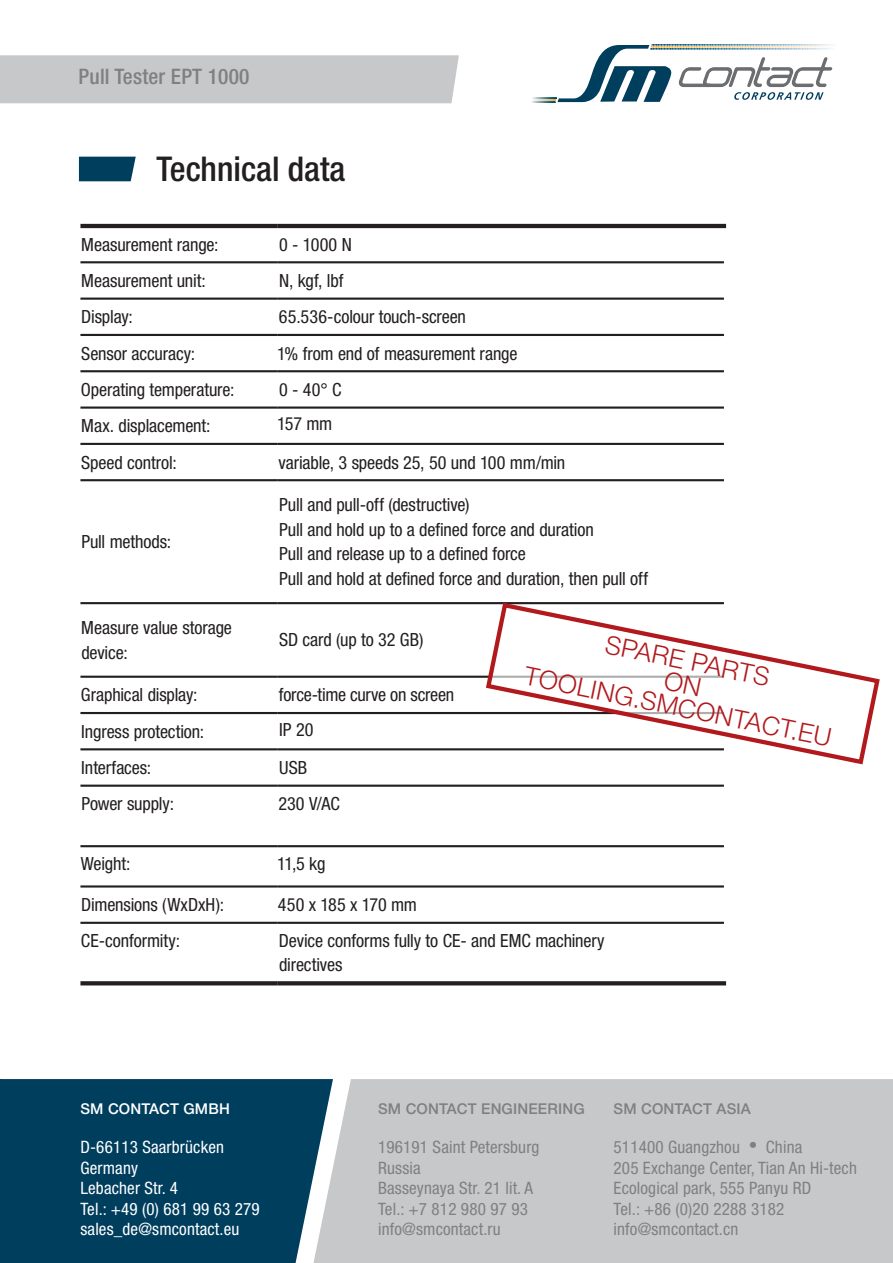
<style>
.page{position:relative;width:893px;height:1263px;background:#fff}
.page>*{position:absolute;margin:0;border:0;box-sizing:border-box;transform-origin:0 0}
.t1{font:500 condensed 34.2px "Helvetica Neue LT Std";color:#231f20}
.t2{font:300 25.65px "Helvetica Neue Cyr";color:#b1191c}
.t3{font:500 condensed 21.3px "Helvetica Neue LT Std";letter-spacing:.01em;color:#808080}
.Fließtext{font:condensed 18.15px "Helvetica Neue LT Std";letter-spacing:-.005em;color:#231f20}
.t4{font:condensed 17.1px/20.5px "Helvetica Neue LT Std";letter-spacing:.01em;color:#808080}
.t5{font:condensed 17.1px "Helvetica Neue LT Std";letter-spacing:.01em;color:#fff}
.t6{font:500 15px "Helvetica Neue Cyr";letter-spacing:.01em;color:#808080}
.t7{font:500 15px "Helvetica Neue Cyr";letter-spacing:.01em;color:#fff}
</style>
<div class="page">
<div style="left:354px;top:1079px;width:539px;height:184px;background:#c7c8ca"></div>
<div style="left:2px;top:1079px;width:294px;height:184px;background:#003e5e"></div>
<svg style="left:296px;top:1079px;width:58px;height:184px"></svg>
<hr style="left:0;top:1079px;width:2px;height:184px;background:#003e5e">
<div style="left:0;top:55px;width:459px;height:48px;background:#c7c8ca"></div>
<svg style="left:79px;top:156px;width:57px;height:26px"></svg>
<svg style="left:80px;top:228px;width:644px;height:694px"></svg>
<hr style="left:276px;top:228px;width:2px;height:33px;background:#fff">
<hr style="left:276px;top:263px;width:2px;height:35px;background:#fff">
<hr style="left:276px;top:300px;width:2px;height:34px;background:#fff">
<hr style="left:276px;top:336px;width:2px;height:34px;background:#fff">
<hr style="left:276px;top:372px;width:2px;height:34px;background:#fff">
<hr style="left:276px;top:409px;width:2px;height:34px;background:#fff">
<hr style="left:276px;top:445px;width:2px;height:34px;background:#fff">
<hr style="left:276px;top:481px;width:2px;height:121px;background:#fff">
<hr style="left:276px;top:604px;width:2px;height:72px;background:#fff">
<hr style="left:276px;top:678px;width:2px;height:34px;background:#fff">
<hr style="left:276px;top:714px;width:2px;height:34px;background:#fff">
<hr style="left:276px;top:750px;width:2px;height:35px;background:#fff">
<hr style="left:276px;top:787px;width:2px;height:58px;background:#fff">
<hr style="left:276px;top:847px;width:2px;height:38px;background:#fff">
<hr style="left:276px;top:887px;width:2px;height:35px;background:#fff">
<hr style="left:80px;top:224px;width:197px;height:4px;background:#231f20">
<hr style="left:277px;top:224px;width:449px;height:4px;background:#231f20">
<svg style="left:277px;top:981px;width:449px;height:4px;background:#2e2a2b"></svg>
<svg style="left:80px;top:981px;width:197px;height:4px"></svg>
<hr style="left:80px;top:298px;width:197px;height:2px;background:#231f20">
<hr style="left:277px;top:298px;width:447px;height:2px;background:#231f20">
<hr style="left:80px;top:334px;width:197px;height:2px;background:#231f20">
<hr style="left:277px;top:334px;width:447px;height:2px;background:#231f20">
<hr style="left:80px;top:370px;width:197px;height:2px;background:#231f20">
<hr style="left:277px;top:370px;width:447px;height:2px;background:#231f20">
<hr style="left:80px;top:406px;width:197px;height:3px;background:#231f20">
<hr style="left:277px;top:406px;width:447px;height:3px;background:#231f20">
<hr style="left:80px;top:443px;width:197px;height:2px;background:#231f20">
<hr style="left:277px;top:443px;width:447px;height:2px;background:#231f20">
<hr style="left:80px;top:479px;width:197px;height:2px;background:#231f20">
<hr style="left:277px;top:479px;width:447px;height:2px;background:#231f20">
<hr style="left:80px;top:602px;width:197px;height:2px;background:#231f20">
<hr style="left:277px;top:602px;width:447px;height:2px;background:#231f20">
<hr style="left:80px;top:676px;width:197px;height:2px;background:#231f20">
<hr style="left:277px;top:676px;width:447px;height:2px;background:#231f20">
<hr style="left:80px;top:712px;width:197px;height:2px;background:#231f20">
<hr style="left:277px;top:712px;width:447px;height:2px;background:#231f20">
<hr style="left:80px;top:748px;width:197px;height:2px;background:#231f20">
<hr style="left:277px;top:748px;width:447px;height:2px;background:#231f20">
<hr style="left:80px;top:785px;width:197px;height:2px;background:#231f20">
<hr style="left:277px;top:785px;width:447px;height:2px;background:#231f20">
<hr style="left:80px;top:845px;width:197px;height:2px;background:#231f20">
<hr style="left:277px;top:845px;width:447px;height:2px;background:#231f20">
<hr style="left:80px;top:885px;width:197px;height:2px;background:#231f20">
<hr style="left:277px;top:885px;width:447px;height:2px;background:#231f20">
<hr style="left:80px;top:922px;width:197px;height:2px;background:#231f20">
<hr style="left:277px;top:922px;width:447px;height:2px;background:#231f20">
<hr style="left:80px;top:261px;width:197px;height:2px;background:#231f20">
<hr style="left:277px;top:261px;width:447px;height:2px;background:#231f20">
<svg style="left:483px;top:600px;width:397px;height:167px"></svg>
<svg style="left:531px;top:44px;width:302px;height:59px"></svg>
<svg style="left:663px;top:671px;width:38px;height:25px"></svg>
<p class="t3" style="left:79px;top:64px;width:172px">Pull Tester EPT 1000</p>
<p class="t1" style="left:157px;top:148px;width:190px">Technical data</p>
<p class="Fließtext" style="left:81px;top:234px;width:139px">Measurement range:</p>
<p class="Fließtext" style="left:279px;top:234px;width:74px">0 - 1000 N</p>
<p class="Fließtext" style="left:81px;top:270px;width:126px">Measurement unit:</p>
<p class="Fließtext" style="left:279px;top:270px;width:66px">N, kgf, lbf</p>
<p class="Fließtext" style="left:81px;top:306px;width:53px">Display:</p>
<p class="Fließtext" style="left:279px;top:306px;width:189px">65.536-colour touch-screen</p>
<p class="Fließtext" style="left:81px;top:343px;width:116px">Sensor accuracy:</p>
<p class="Fließtext" style="left:277px;top:343px;width:242px">1% from end of measurement range</p>
<p class="Fließtext" style="left:81px;top:379px;width:155px">Operating temperature:</p>
<p class="Fließtext" style="left:279px;top:379px;width:64px">0 - 40° C</p>
<p class="Fließtext" style="left:81px;top:415px;width:131px">Max. displacement:</p>
<p class="Fließtext" style="left:277px;top:413px;width:57px">157 mm</p>
<p class="Fließtext" style="left:81px;top:452px;width:97px">Speed control:</p>
<p class="Fließtext" style="left:279px;top:452px;width:288px">variable, 3 speeds 25, 50 und 100 mm/min</p>
<p class="Fließtext" style="left:81px;top:531px;width:91px">Pull methods:</p>
<p class="Fließtext" style="left:279px;top:494px;width:192px">Pull and pull-off (destructive)</p>
<p class="Fließtext" style="left:279px;top:519px;width:316px">Pull and hold up to a defined force and duration</p>
<p class="Fließtext" style="left:279px;top:543px;width:248px">Pull and release up to a defined force</p>
<p class="Fließtext" style="left:279px;top:568px;width:370px">Pull and hold at defined force and duration, then pull off</p>
<p class="Fließtext" style="left:81px;top:617px;width:152px">Measure value storage</p>
<p class="Fließtext" style="left:81px;top:642px;width:48px">device:</p>
<p class="Fließtext" style="left:279px;top:629px;width:146px">SD card (up to 32 GB)</p>
<p class="Fließtext" style="left:81px;top:684px;width:118px">Graphical display:</p>
<p class="Fließtext" style="left:279px;top:684px;width:177px">force-time curve on screen</p>
<p class="Fließtext" style="left:81px;top:721px;width:124px">Ingress protection:</p>
<p class="Fließtext" style="left:279px;top:719px;width:36px">IP 20</p>
<p class="Fließtext" style="left:81px;top:757px;width:72px">Interfaces:</p>
<p class="Fließtext" style="left:279px;top:757px;width:30px">USB</p>
<p class="Fließtext" style="left:81px;top:793px;width:94px">Power supply:</p>
<p class="Fließtext" style="left:278px;top:793px;width:63px">230 V/AC</p>
<p class="t2" style="left:608px;top:631px;width:169px;rotate:11deg">SPARE PARTS</p>
<p class="t2" style="left:527px;top:663px;width:314px;rotate:11deg">TOOLING.SMCONTACT.EU</p>
<p class="Fließtext" style="left:81px;top:853px;width:51px">Weight:</p>
<p class="Fließtext" style="left:277px;top:853px;width:50px">11,5 kg</p>
<p class="Fließtext" style="left:81px;top:894px;width:144px">Dimensions (WxDxH):</p>
<p class="Fließtext" style="left:278px;top:894px;width:141px">450 x 185 x 170 mm</p>
<p class="Fließtext" style="left:81px;top:930px;width:101px">CE-conformity:</p>
<p class="Fließtext" style="left:279px;top:930px;width:327px">Device conforms fully to CE- and EMC machinery</p>
<p class="Fließtext" style="left:279px;top:954px;width:65px">directives</p>
<p class="t7" style="left:80px;top:1101px;width:151px">SM CONTACT GMBH</p>
<p class="t5" style="left:80px;top:1137px;width:145px">D-66113 Saarbrücken</p>
<p class="t5" style="left:80px;top:1158px;width:59px">Germany</p>
<p class="t5" style="left:80px;top:1178px;width:99px">Lebacher Str. 4</p>
<p class="t5" style="left:80px;top:1199px;width:181px">Tel.: +49 (0) 681 99 63 279</p>
<p class="t5" style="left:80px;top:1219px;width:161px">sales_de@smcontact.eu</p>
<p class="t6" style="left:378px;top:1101px;width:208px">SM CONTACT ENGINEERING</p>
<p class="t4" style="left:378px;top:1137px;width:163px">196191 Saint Petersburg</p>
<p class="t4" style="left:378px;top:1157px;width:44px">Russia</p>
<p class="t4" style="left:378px;top:1178px;width:156px">Basseynaya Str. 21 lit. A</p>
<p class="t4" style="left:378px;top:1198px;width:151px">Tel.: +7 812 980 97 93</p>
<p class="t4" style="left:378px;top:1219px;width:124px">info@smcontact.ru</p>
<p class="t6" style="left:614px;top:1101px;width:139px">SM CONTACT ASIA</p>
<p class="t4" style="left:614px;top:1137px;width:190px">511400 Guangzhou • China</p>
<p class="t4" style="left:614px;top:1157px;width:245px">205 Exchange Center, Tian An Hi-tech<br>Ecological park, 555 Panyu RD</p>
<p class="t4" style="left:614px;top:1198px;width:172px">Tel.: +86 (0)20 2288 3182</p>
<p class="t4" style="left:614px;top:1219px;width:126px">info@smcontact.cn</p>
</div>
